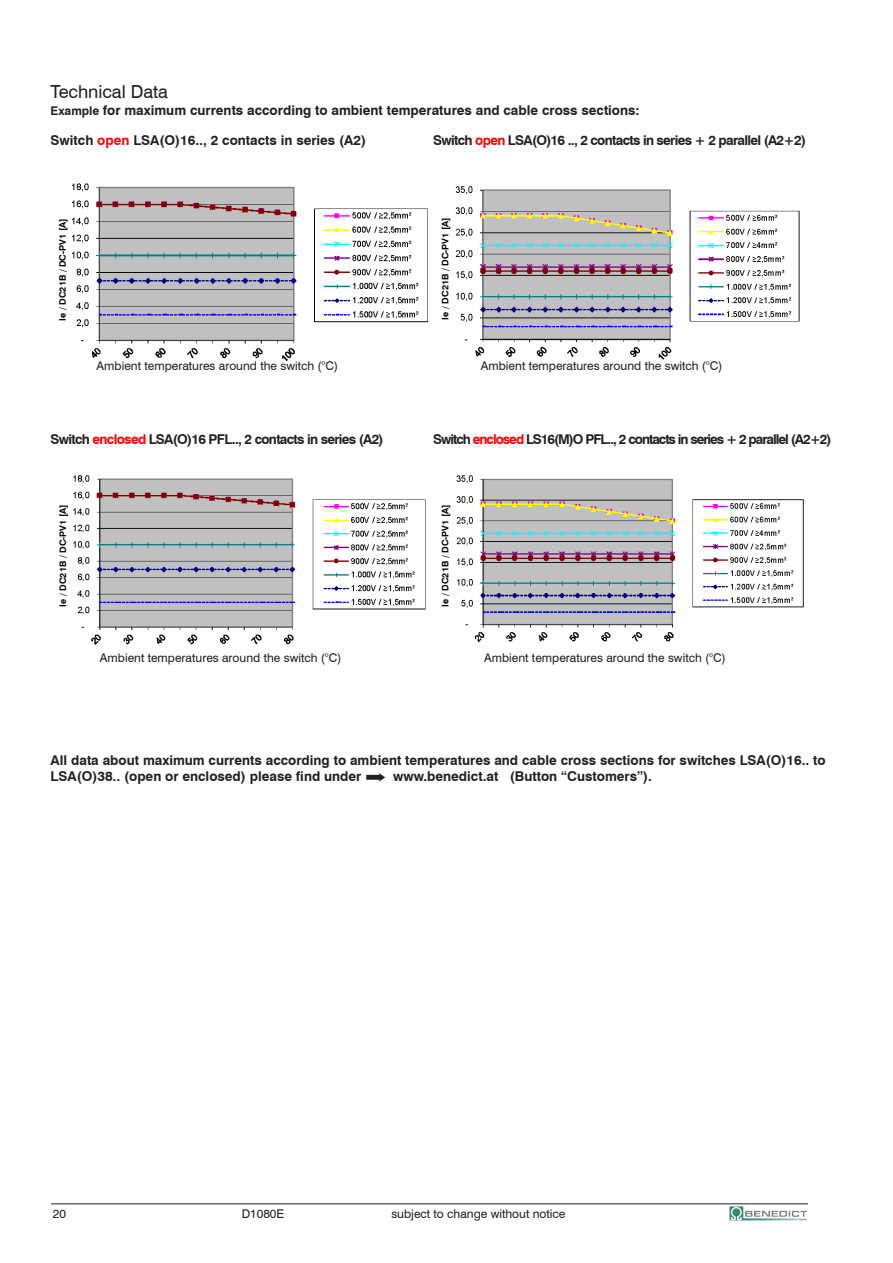
<style>
.page{position:relative;width:893px;height:1263px;background:#fff}
.page>*{position:absolute;margin:0;border:0;box-sizing:border-box;transform-origin:0 0}
.t1{font:18px "Swiss 721 BT";color:#231f20}
.t2{font:700 13.5px/16.2px "Swiss 721 BT";color:#231f20}
.t3{font:700 13.5px "Swiss 721 BT";letter-spacing:-.05em;color:#231f20}
.t4{font:700 13.5px "Swiss 721 BT";letter-spacing:-.075em;color:#231f20}
.t5{font:12px "Swiss 721 BT";color:#231f20}
.t6{font:700 9px "Swiss 721 BT";color:#000}
.s1{font-size:12px}
.s2{color:#f00}
</style>
<div class="page">
<hr style="left:51px;top:1203px;width:757px;height:1px;background:#231f20">
<img style="left:729px;top:1206px;width:78px;height:14px">
<img style="left:456px;top:186px;width:343px;height:173px">
<img style="left:456px;top:475px;width:348px;height:168px">
<img style="left:73px;top:183px;width:355px;height:178px">
<img style="left:73px;top:475px;width:353px;height:170px">
<p class="t1" style="left:51px;top:81px;width:119px">Technical Data</p>
<p class="t2" style="left:51px;top:102px;width:591px"><span class="s1">Example</span> for maximum currents according to ambient temperatures and cable cross sections:</p>
<p class="t2" style="left:51px;top:132px;width:317px">Switch <span class="s2">open</span> LSA(O)16.., 2 contacts in series (A2)</p>
<p class="t3" style="left:433px;top:132px;width:374px">Switch <span class="s2">open</span> LSA(O)16 .., 2 contacts in series + 2 parallel (A2+2)</p>
<p class="t6" style="left:57px;top:321px;width:104px;rotate:-90deg">Ie / DC21B / DC-PV1 [A]</p>
<p class="t6" style="left:440px;top:320px;width:104px;rotate:-90deg">Ie / DC21B / DC-PV1 [A]</p>
<p class="t5" style="left:97px;top:359px;width:243px">Ambient temperatures around the switch (°C)</p>
<p class="t5" style="left:481px;top:359px;width:243px">Ambient temperatures around the switch (°C)</p>
<p class="t3" style="left:51px;top:431px;width:335px">Switch <span class="s2">enclosed</span> LSA(O)16 PFL.., 2 contacts in series (A2)</p>
<p class="t4" style="left:433px;top:431px;width:400px">Switch <span class="s2">enclosed</span> LS16(M)O PFL.., 2 contacts in series + 2 parallel (A2+2)</p>
<p class="t6" style="left:57px;top:607px;width:104px;rotate:-90deg">Ie / DC21B / DC-PV1 [A]</p>
<p class="t6" style="left:440px;top:607px;width:104px;rotate:-90deg">Ie / DC21B / DC-PV1 [A]</p>
<p class="t5" style="left:100px;top:650px;width:243px">Ambient temperatures around the switch (°C)</p>
<p class="t5" style="left:484px;top:650px;width:243px">Ambient temperatures around the switch (°C)</p>
<p class="t2" style="left:51px;top:752px;width:777px">All data about maximum currents according to ambient temperatures and cable cross sections for switches LSA(O)16.. to<br>LSA(O)38.. (open or enclosed) please find under</p>
<p class="t2" style="left:393px;top:768px;width:260px">www.benedict.at (Button “Customers”).</p>
<p class="t5" style="left:53px;top:1207px;width:15px">20</p>
<p class="t5" style="left:242px;top:1207px;width:44px">D1080E</p>
<p class="t5" style="left:391px;top:1207px;width:176px">subject to change without notice</p>
</div>
